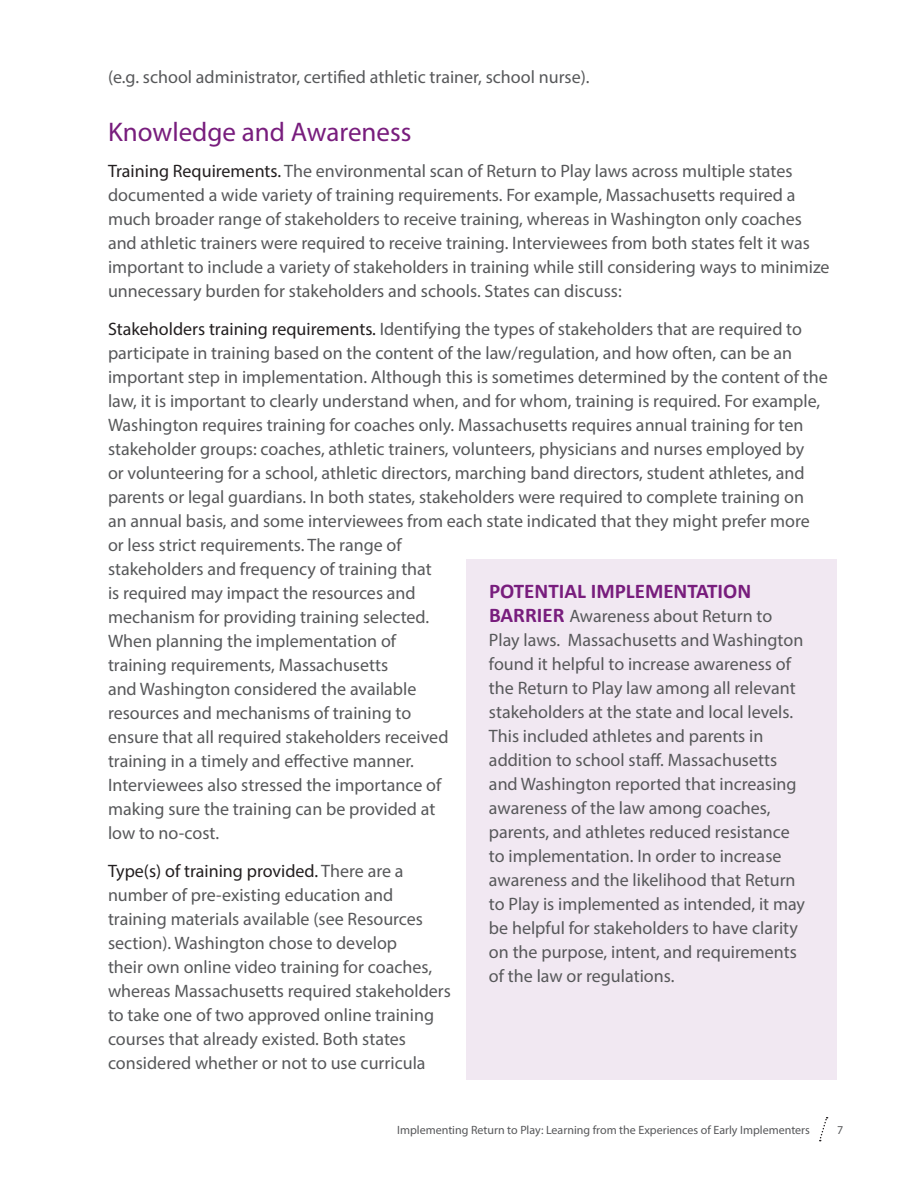
<style>
.page{position:relative;width:918px;height:1188px;background:#fff}
.page>*{position:absolute;margin:0;border:0;box-sizing:border-box;transform-origin:0 0}
.Heading_2{font:27px "Myriad Pro";color:#781d7d}
.t1{font:700 21px "Calibri";color:#781d7d}
.t2{font:18px/24px "Myriad Pro";color:#57585a}
.t3{font:12px "Myriad Pro";color:#57585a}
.s1{color:#231f20}
.s2{font-family:"Calibri";font-weight:700;font-size:21px;color:#781d7d}
</style>
<div class="page">
<svg style="left:819px;top:1117px;width:9px;height:24px"></svg>
<div style="left:466px;top:560px;width:371px;height:520px;background:#f1e8f2"></div>
<p class="t2" style="left:108px;top:64px;width:483px">(e.g. school administrator, certified athletic trainer, school nurse).</p>
<p class="Heading_2" style="left:108px;top:115px;width:305px">Knowledge and Awareness</p>
<p class="t2" style="left:108px;top:159px;width:723px"><span class="s1">Training Requirements.</span> The environmental scan of Return to Play laws across multiple states documented a wide variety of training requirements. For example, Massachusetts required a much broader range of stakeholders to receive training, whereas in Washington only coaches and athletic trainers were required to receive training. Interviewees from both states felt it was important to include a variety of stakeholders in training while still considering ways to minimize unnecessary burden for stakeholders and schools. States can discuss:</p>
<p class="t2" style="left:108px;top:317px;width:721px"><span class="s1">Stakeholders training requirements.</span> Identifying the types of stakeholders that are required to participate in training based on the content of the law/regulation, and how often, can be an important step in implementation. Although this is sometimes determined by the content of the law, it is important to clearly understand when, and for whom, training is required. For example, Washington requires training for coaches only. Massachusetts requires annual training for ten stakeholder groups: coaches, athletic trainers, volunteers, physicians and nurses employed by<br>or volunteering for a school, athletic directors, marching band directors, student athletes, and parents or legal guardians. In both states, stakeholders were required to complete training on<br>an annual basis, and some interviewees from each state indicated that they might prefer more or less strict requirements. The range of<br>stakeholders and frequency of training that<br>is required may impact the resources and<br>mechanism for providing training selected.<br>When planning the implementation of<br>training requirements, Massachusetts<br>and Washington considered the available<br>resources and mechanisms of training to<br>ensure that all required stakeholders received<br>training in a timely and effective manner.<br>Interviewees also stressed the importance of<br>making sure the training can be provided at<br>low to no-cost.</p>
<p class="t2" style="left:108px;top:859px;width:344px"><span class="s1">Type(s) of training provided.</span> There are a number of pre-existing education and training materials available (see Resources section). Washington chose to develop<br>their own online video training for coaches, whereas Massachusetts required stakeholders to take one of two approved online training courses that already existed. Both states considered whether or not to use curricula</p>
<p class="t1" style="left:489px;top:577px;width:264px">POTENTIAL IMPLEMENTATION</p>
<p class="t2" style="left:489px;top:603px;width:318px"><span class="s2">BARRIER</span> Awareness about Return to Play laws. Massachusetts and Washington found it helpful to increase awareness of the Return to Play law among all relevant stakeholders at the state and local levels.<br>This included athletes and parents in addition to school staff. Massachusetts and Washington reported that increasing awareness of the law among coaches, parents, and athletes reduced resistance to implementation. In order to increase awareness and the likelihood that Return to Play is implemented as intended, it may be helpful for stakeholders to have clarity on the purpose, intent, and requirements of the law or regulations.</p>
<p class="t3" style="left:397px;top:1123px;width:414px">Implementing Return to Play: Learning from the Experiences of Early Implementers</p>
<p class="t3" style="left:837px;top:1123px;width:8px">7</p>
</div>
